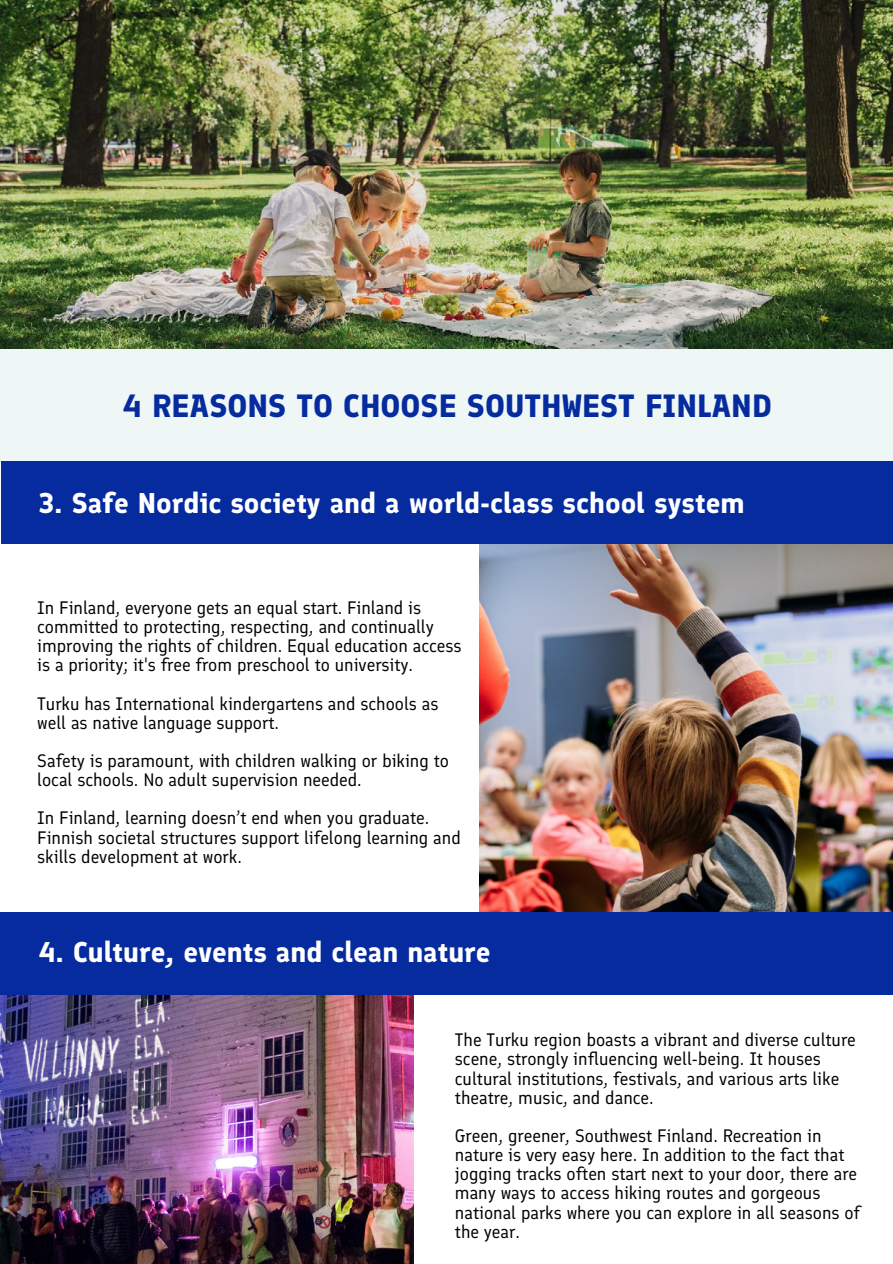
<style>
.page{position:relative;width:893px;height:1264px;background:#fff}
.page>*{position:absolute;margin:0;border:0;box-sizing:border-box;transform-origin:0 0}
.t1{font:700 32.1px "Finlandica";color:#062b9e}
.t2{font:700 28.5px "Finlandica";color:#fff}
.t3{font:18px/19.2px "Finlandica";color:#000}
</style>
<div class="page">
<img style="left:0;top:0;width:892px;height:350px">
<div style="left:0;top:350px;width:892px;height:113px;background:#eef7f6"></div>
<img style="left:480px;top:543px;width:412px;height:369px">
<div style="left:1px;top:461px;width:891px;height:82px;background:#062b9e"></div>
<img style="left:0;top:994px;width:414px;height:269px">
<div style="left:0;top:912px;width:892px;height:82px;background:#062b9e"></div>
<p class="t1" style="left:123px;top:386px;width:650px">4 REASONS TO CHOOSE SOUTHWEST FINLAND</p>
<p class="t2" style="left:39px;top:486px;width:707px">3. Safe Nordic society and a world-class school system</p>
<p class="t3" style="left:37px;top:598px;width:425px">In Finland, everyone gets an equal start. Finland is committed to protecting, respecting, and continually improving the rights of children. Equal education access is a priority; it's free from preschool to university.</p>
<p class="t3" style="left:37px;top:693px;width:402px">Turku has International kindergartens and schools as well as native language support.</p>
<p class="t3" style="left:37px;top:751px;width:413px">Safety is paramount, with children walking or biking to local schools. No adult supervision needed.</p>
<p class="t3" style="left:37px;top:808px;width:425px">In Finland, learning doesn’t end when you graduate.<br>Finnish societal structures support lifelong learning and skills development at work.</p>
<p class="t2" style="left:39px;top:934px;width:453px">4. Culture, events and clean nature</p>
<p class="t3" style="left:455px;top:1030px;width:402px">The Turku region boasts a vibrant and diverse culture scene, strongly influencing well-being. It houses cultural institutions, festivals, and various arts like theatre, music, and dance.</p>
<p class="t3" style="left:455px;top:1126px;width:407px">Green, greener, Southwest Finland. Recreation in nature is very easy here. In addition to the fact that jogging tracks often start next to your door, there are many ways to access hiking routes and gorgeous national parks where you can explore in all seasons of the year.</p>
</div>
